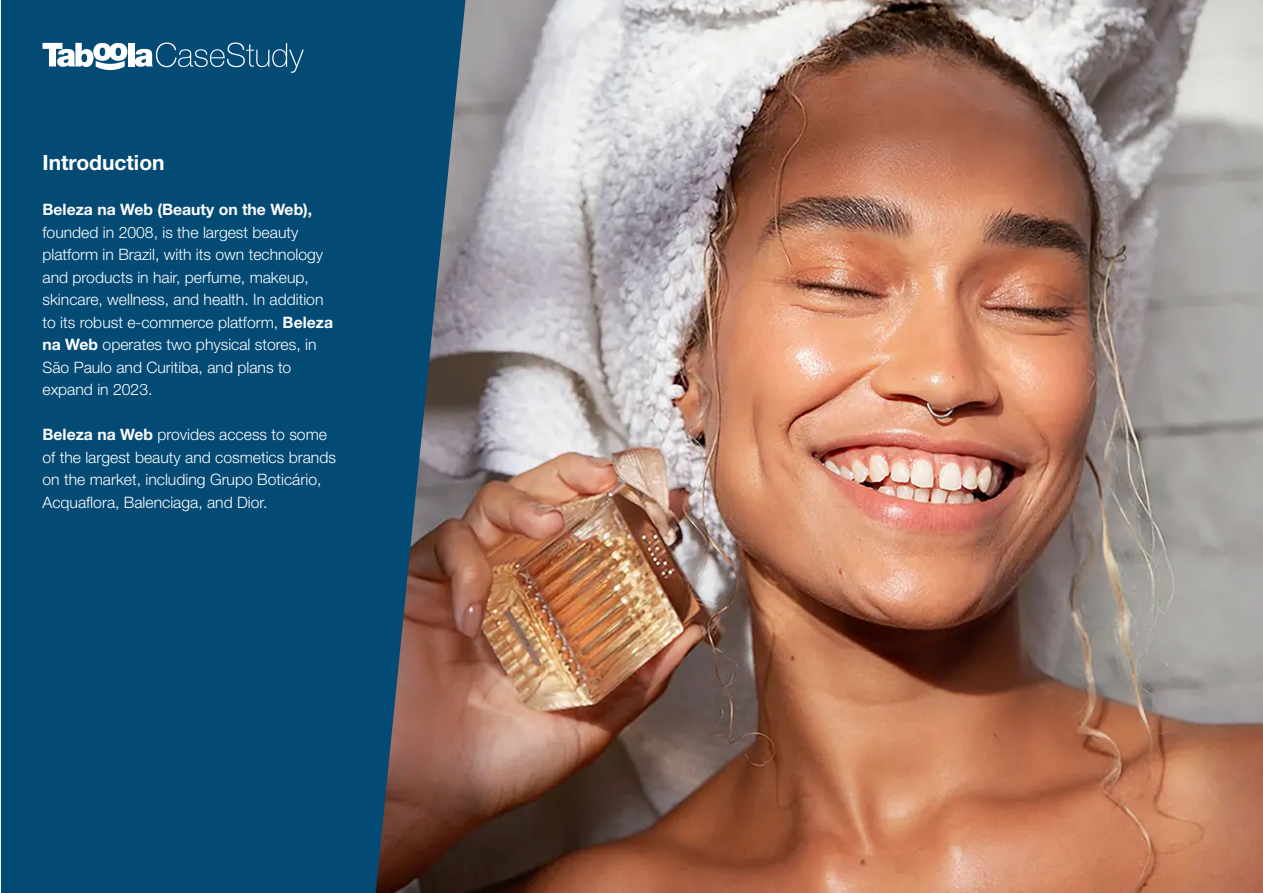
<style>
.page{position:relative;width:1263px;height:893px;background:#fff}
.page>*{position:absolute;margin:0;border:0;box-sizing:border-box;transform-origin:0 0}
.t1{font:700 21px "Helvetica Neue LT Std";color:#fff}
.t2{font:300 15.75px/22.5px "Helvetica Neue LT Std";color:#fff}
.t3{font:700 15.75px "Helvetica Neue LT Std";color:#fff}
.s1{font-weight:700}
</style>
<div class="page">
<img style="left:465px;top:0;width:798px;height:893px">
<svg style="left:1px;top:0;width:464px;height:893px;background:#0e4b71"></svg>
<div style="left:128px;top:43px;width:6px;height:23px;background:#fff"></div>
<svg style="left:135px;top:43px;width:169px;height:30px;background:#2c678b"></svg>
<svg style="left:43px;top:43px;width:84px;height:27px"></svg>
<h1 class="t1" style="left:43px;top:150px;width:124px">Introduction</h1>
<p class="t3" style="left:43px;top:200px;width:271px">Beleza na Web (Beauty on the Web),</p>
<p class="t2" style="left:43px;top:221px;width:292px">founded in 2008, is the largest beauty platform in Brazil, with its own technology and products in hair, perfume, makeup, skincare, wellness, and health. In addition to its robust e-commerce platform, <span class="s1">Beleza na Web</span> operates two physical stores, in São Paulo and Curitiba, and plans to expand in 2023.</p>
<p class="t2" style="left:43px;top:423px;width:295px"><span class="s1">Beleza na Web</span> provides access to some of the largest beauty and cosmetics brands on the market, including Grupo Boticário, Acquaflora, Balenciaga, and Dior.</p>
</div>
